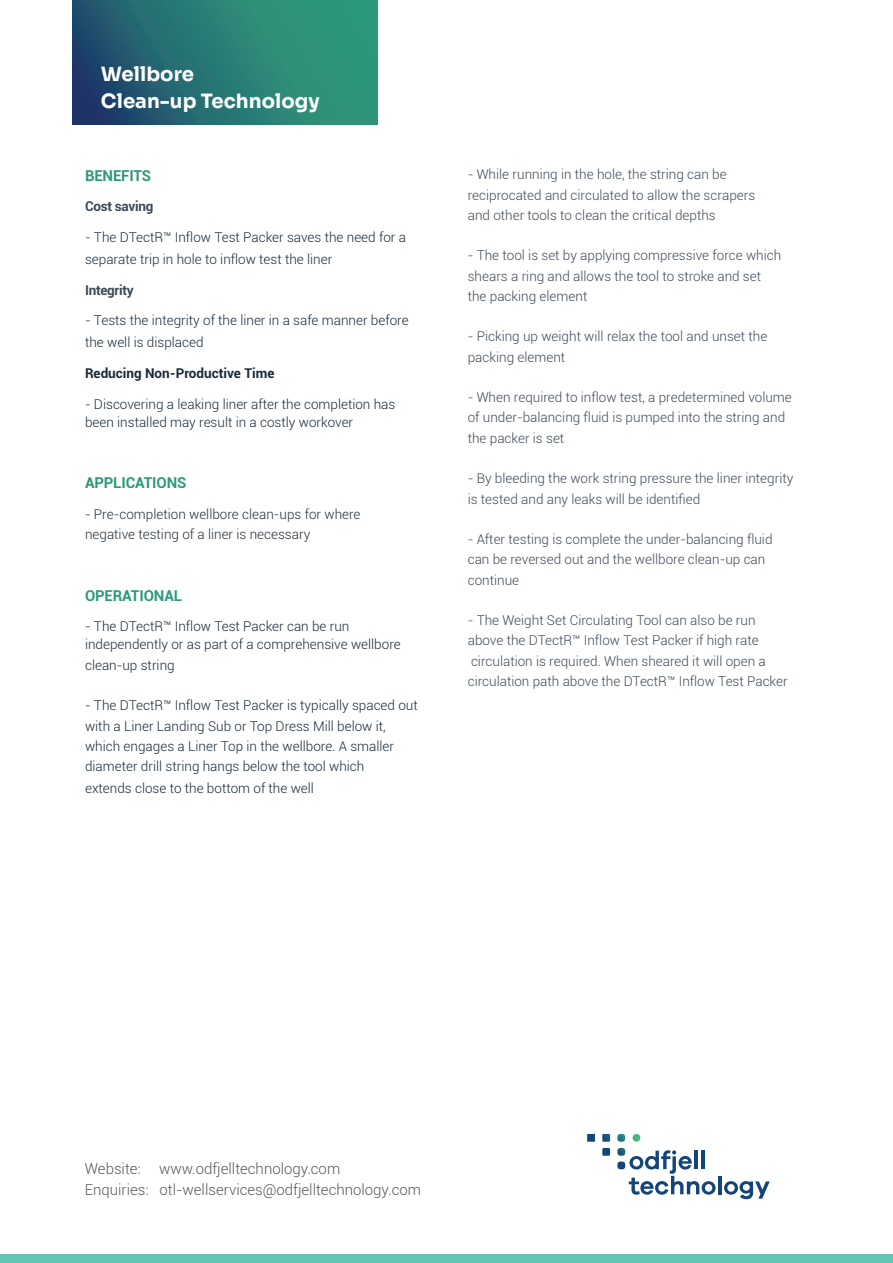
<style>
.page{position:relative;width:893px;height:1263px;background:#fff}
.page>*{position:absolute;margin:0;border:0;box-sizing:border-box;transform-origin:0 0}
.Informasjons_overskr{font:19.8px "Sora";color:#fff}
.Ingress_Forside{font:300 15px "Roboto";color:#57585a}
.Title_divider{font:700 15px "Roboto";letter-spacing:-.01em;color:#2e997a}
.Title_divider-2{font:700 15px "Roboto";letter-spacing:-.01em;color:#2f9879}
.Brødtekst{font:300 13.5px "Roboto";color:#3d4957}
.Brødtekst-2{font:300 13.5px/18px "Roboto";color:#172938}
.Brødtekst-3{font:300 13.5px "Roboto";color:#222e39}
.Brødtekst-4{font:700 13.5px "Roboto";color:#182a38}
.Body_copy_no_underli{font:700 13.5px "Roboto";letter-spacing:-.02em;color:#3d4957}
</style>
<div class="page">
<div style="left:0;top:1254px;width:893px;height:9px;background:#62c5b4"></div>
<svg style="left:587px;top:1134px;width:8px;height:8px"></svg>
<svg style="left:602px;top:1134px;width:8px;height:8px"></svg>
<svg style="left:602px;top:1148px;width:8px;height:8px"></svg>
<svg style="left:617px;top:1134px;width:8px;height:8px"></svg>
<svg style="left:633px;top:1134px;width:7px;height:8px"></svg>
<svg style="left:617px;top:1148px;width:98px;height:47px"></svg>
<hr style="left:718px;top:1176px;width:3px;height:18px;background:#134579">
<svg style="left:724px;top:1181px;width:46px;height:18px"></svg>
<svg style="left:72px;top:0;width:306px;height:124px;background:#277573"></svg>
<p class="Informasjons_overskr" style="left:101px;top:57px;width:95px">Wellbore</p>
<p class="Informasjons_overskr" style="left:101px;top:84px;width:220px">Clean-up Technology</p>
<p class="Title_divider-2" style="left:85px;top:165px;width:68px">BENEFITS</p>
<p class="Body_copy_no_underli" style="left:85px;top:197px;width:70px">Cost saving</p>
<p class="Brødtekst-2" style="left:85px;top:228px;width:322px">- The DTectR™ Inflow Test Packer saves the need for a</p>
<p class="Brødtekst-2" style="left:85px;top:250px;width:249px">separate trip in hole to inflow test the liner</p>
<p class="Body_copy_no_underli" style="left:85px;top:280px;width:50px">Integrity</p>
<p class="Brødtekst-2" style="left:85px;top:311px;width:325px">- Tests the integrity of the liner in a safe manner before</p>
<p class="Brødtekst-2" style="left:85px;top:333px;width:120px">the well is displaced</p>
<p class="Brødtekst-4" style="left:85px;top:364px;width:191px">Reducing Non-Productive Time</p>
<p class="Brødtekst-2" style="left:85px;top:394px;width:312px">- Discovering a leaking liner after the completion has been installed may result in a costly workover</p>
<p class="Title_divider" style="left:85px;top:472px;width:103px">APPLICATIONS</p>
<p class="Brødtekst-3" style="left:85px;top:505px;width:277px">- Pre-completion wellbore clean-ups for where</p>
<p class="Brødtekst-3" style="left:85px;top:525px;width:227px">negative testing of a liner is necessary</p>
<p class="Title_divider" style="left:85px;top:585px;width:99px">OPERATIONAL</p>
<p class="Brødtekst-2" style="left:85px;top:617px;width:317px">- The DTectR™ Inflow Test Packer can be run independently or as part of a comprehensive wellbore</p>
<p class="Brødtekst-2" style="left:85px;top:655px;width:91px">clean-up string</p>
<p class="Brødtekst-2" style="left:85px;top:696px;width:334px">- The DTectR™ Inflow Test Packer is typically spaced out</p>
<p class="Brødtekst-2" style="left:85px;top:716px;width:302px">with a Liner Landing Sub or Top Dress Mill below it,</p>
<p class="Brødtekst-2" style="left:85px;top:736px;width:311px">which engages a Liner Top in the wellbore. A smaller</p>
<p class="Brødtekst-2" style="left:85px;top:757px;width:281px">diameter drill string hangs below the tool which</p>
<p class="Brødtekst-2" style="left:85px;top:778px;width:230px">extends close to the bottom of the well</p>
<p class="Brødtekst" style="left:468px;top:165px;width:260px">- While running in the hole, the string can be</p>
<p class="Brødtekst" style="left:468px;top:185px;width:289px">reciprocated and circulated to allow the scrapers</p>
<p class="Brødtekst" style="left:468px;top:206px;width:250px">and other tools to clean the critical depths</p>
<p class="Brødtekst" style="left:468px;top:246px;width:315px">- The tool is set by applying compressive force which</p>
<p class="Brødtekst" style="left:468px;top:266px;width:295px">shears a ring and allows the tool to stroke and set</p>
<p class="Brødtekst" style="left:468px;top:287px;width:121px">the packing element</p>
<p class="Brødtekst" style="left:468px;top:327px;width:301px">- Picking up weight will relax the tool and unset the</p>
<p class="Brødtekst" style="left:468px;top:348px;width:99px">packing element</p>
<p class="Brødtekst" style="left:468px;top:388px;width:326px">- When required to inflow test, a predetermined volume</p>
<p class="Brødtekst" style="left:468px;top:408px;width:319px">of under-balancing fluid is pumped into the string and</p>
<p class="Brødtekst" style="left:468px;top:429px;width:98px">the packer is set</p>
<p class="Brødtekst" style="left:468px;top:469px;width:327px">- By bleeding the work string pressure the liner integrity</p>
<p class="Brødtekst" style="left:468px;top:489px;width:234px">is tested and any leaks will be identified</p>
<p class="Brødtekst" style="left:468px;top:530px;width:306px">- After testing is complete the under-balancing fluid</p>
<p class="Brødtekst" style="left:468px;top:550px;width:299px">can be reversed out and the wellbore clean-up can</p>
<p class="Brødtekst" style="left:468px;top:570px;width:53px">continue</p>
<p class="Brødtekst" style="left:468px;top:611px;width:289px">- The Weight Set Circulating Tool can also be run</p>
<p class="Brødtekst" style="left:468px;top:631px;width:293px">above the DTectR™ Inflow Test Packer if high rate</p>
<p class="Brødtekst" style="left:471px;top:651px;width:296px">circulation is required. When sheared it will open a</p>
<p class="Brødtekst" style="left:468px;top:672px;width:321px">circulation path above the DTectR™ Inflow Test Packer</p>
<p class="Ingress_Forside" style="left:85px;top:1158px;width:257px">Website: www.odfjelltechnology.com</p>
<p class="Ingress_Forside" style="left:85px;top:1179px;width:338px">Enquiries: otl-wellservices@odfjelltechnology.com</p>
</div>
